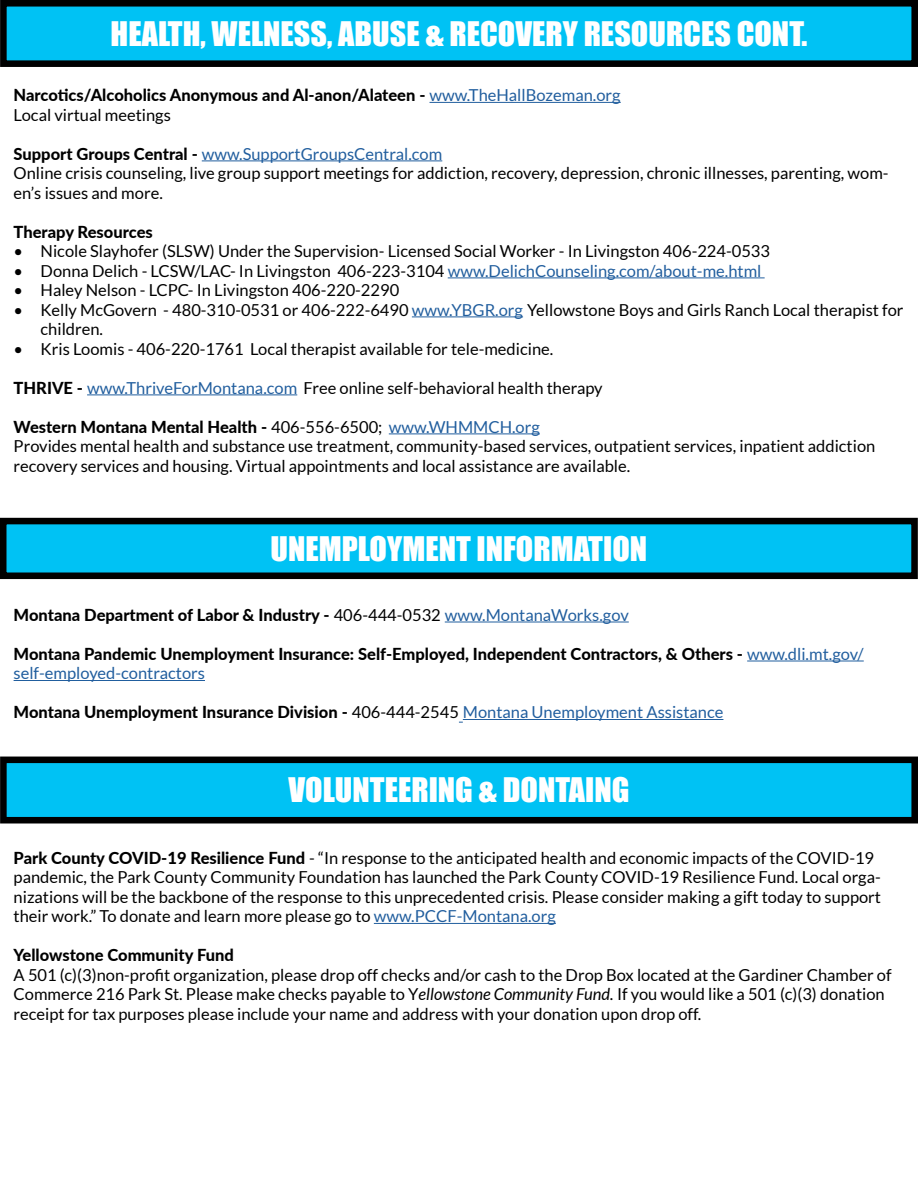
<style>
.page{position:relative;width:918px;height:1188px;background:#fff}
.page>*{position:absolute;margin:0;border:0;box-sizing:border-box;transform-origin:0 0}
.t1{font:31.05px "Impact";color:#fff}
.t2{font:16.5px/19.5px "Lato";color:#000}
.t3{font:800 16.5px/19.5px "Lato";color:#000}
.s1{font-weight:400;color:#215e9e}
.s2{font-weight:400}
.s3{font-weight:800}
.s4{color:#215e9e}
.s5{font-style:italic}
</style>
<div class="page">
<hr style="left:430px;top:102px;width:191px;height:1px;background:#215e9e">
<hr style="left:202px;top:160px;width:240px;height:1px;background:#215e9e">
<hr style="left:448px;top:277px;width:317px;height:1px;background:#215e9e">
<hr style="left:412px;top:316px;width:111px;height:1px;background:#215e9e">
<hr style="left:87px;top:394px;width:210px;height:1px;background:#215e9e">
<hr style="left:389px;top:433px;width:151px;height:1px;background:#215e9e">
<div style="left:3px;top:521px;width:912px;height:55px;background:#00c2f4"></div>
<div style="left:0;top:518px;width:918px;height:61px;border:7px solid #000"></div>
<hr style="left:445px;top:622px;width:184px;height:1px;background:#215e9e">
<hr style="left:747px;top:661px;width:117px;height:1px;background:#215e9e">
<hr style="left:14px;top:680px;width:191px;height:1px;background:#215e9e">
<hr style="left:463px;top:719px;width:260px;height:1px;background:#215e9e">
<div style="left:3px;top:3px;width:912px;height:61px;background:#00c2f4"></div>
<div style="left:0;top:0;width:918px;height:67px;border:7px solid #000"></div>
<div style="left:3px;top:760px;width:912px;height:60px;background:#00c2f4"></div>
<div style="left:0;top:757px;width:918px;height:67px;border:7px solid #000"></div>
<hr style="left:374px;top:923px;width:182px;height:1px;background:#215e9e">
<h1 class="t1" style="left:111px;top:10px;width:698px">HEALTH, WELNESS, ABUSE &amp; RECOVERY RESOURCES CONT.</h1>
<p class="t3" style="left:14px;top:85px;width:609px">Narcotics/Alcoholics Anonymous and Al-anon/Alateen - <span class="s1">www.TheHallBozeman.org<br></span><span class="s2">Local virtual meetings</span></p>
<p class="t2" style="left:14px;top:144px;width:877px"><span class="s3">Support Groups Central -</span> <span class="s4">www.SupportGroupsCentral.com<br></span>Online crisis counseling, live group support meetings for addiction, recovery, depression, chronic illnesses, parenting, wom&shy;en’s issues and more.</p>
<p class="t3" style="left:14px;top:221px;width:141px">Therapy Resources</p>
<p class="t2" style="left:14px;top:241px;width:758px">• Nicole Slayhofer (SLSW) Under the Supervision- Licensed Social Worker - In Livingston 406-224-0533</p>
<p class="t2" style="left:14px;top:261px;width:749px">• Donna Delich - LCSW/LAC- In Livingston 406-223-3104 <span class="s4">www.DelichCounseling.com/about-me.html</span></p>
<p class="t2" style="left:14px;top:280px;width:387px">• Haley Nelson - LCPC- In Livingston 406-220-2290</p>
<p class="t2" style="left:41px;top:300px;width:865px;text-indent:-27px">• Kelly McGovern - 480-310-0531 or 406-222-6490 <span class="s4">www.YBGR.org</span> Yellowstone Boys and Girls Ranch Local therapist for children.</p>
<p class="t2" style="left:14px;top:339px;width:541px">• Kris Loomis - 406-220-1761 Local therapist available for tele-medicine.</p>
<p class="t2" style="left:14px;top:378px;width:591px"><span class="s3">THRIVE -</span> <span class="s4">www.ThriveForMontana.com</span> Free online self-behavioral health therapy</p>
<p class="t2" style="left:14px;top:417px;width:863px"><span class="s3">Western Montana Mental Health -</span> 406-556-6500; <span class="s4">www.WHMMCH.org<br></span>Provides mental health and substance use treatment, community-based services, outpatient services, inpatient addiction recovery services and housing. Virtual appointments and local assistance are available.</p>
<h1 class="t1" style="left:271px;top:524px;width:378px">UNEMPLOYMENT INFORMATION</h1>
<p class="t3" style="left:14px;top:604px;width:617px">Montana Department of Labor &amp; Industry - <span class="s2">406-444-0532</span> <span class="s1">www.MontanaWorks.gov</span></p>
<p class="t3" style="left:14px;top:643px;width:852px">Montana Pandemic Unemployment Insurance: Self-Employed, Independent Contractors, &amp; Others - <span class="s1">www.dli.mt.gov/ self-employed-contractors</span></p>
<p class="t3" style="left:14px;top:702px;width:711px">Montana Unemployment Insurance Division - <span class="s2">406-444-2545</span> <span class="s1">Montana Unemployment Assistance</span></p>
<h1 class="t1" style="left:288px;top:766px;width:343px">VOLUNTEERING &amp; DONTAING</h1>
<p class="t2" style="left:14px;top:848px;width:869px"><span class="s3">Park County COVID-19 Resilience Fund</span> - “In response to the anticipated health and economic impacts of the COVID-19 pandemic, the Park County Community Foundation has launched the Park County COVID-19 Resilience Fund. Local orga&shy;nizations will be the backbone of the response to this unprecedented crisis. Please consider making a gift today to support their work.” To donate and learn more please go to <span class="s4">www.PCCF-Montana.org</span></p>
<p class="t3" style="left:14px;top:945px;width:222px">Yellowstone Community Fund</p>
<p class="t2" style="left:14px;top:965px;width:880px">A 501 (c)(3)non-profit organization, please drop off checks and/or cash to the Drop Box located at the Gardiner Chamber of<br>Commerce 216 Park St. Please make checks payable to Y<span class="s5">ellowstone Community Fund.</span> If you would like a 501 (c)(3) donation receipt for tax purposes please include your name and address with your donation upon drop off.</p>
</div>
